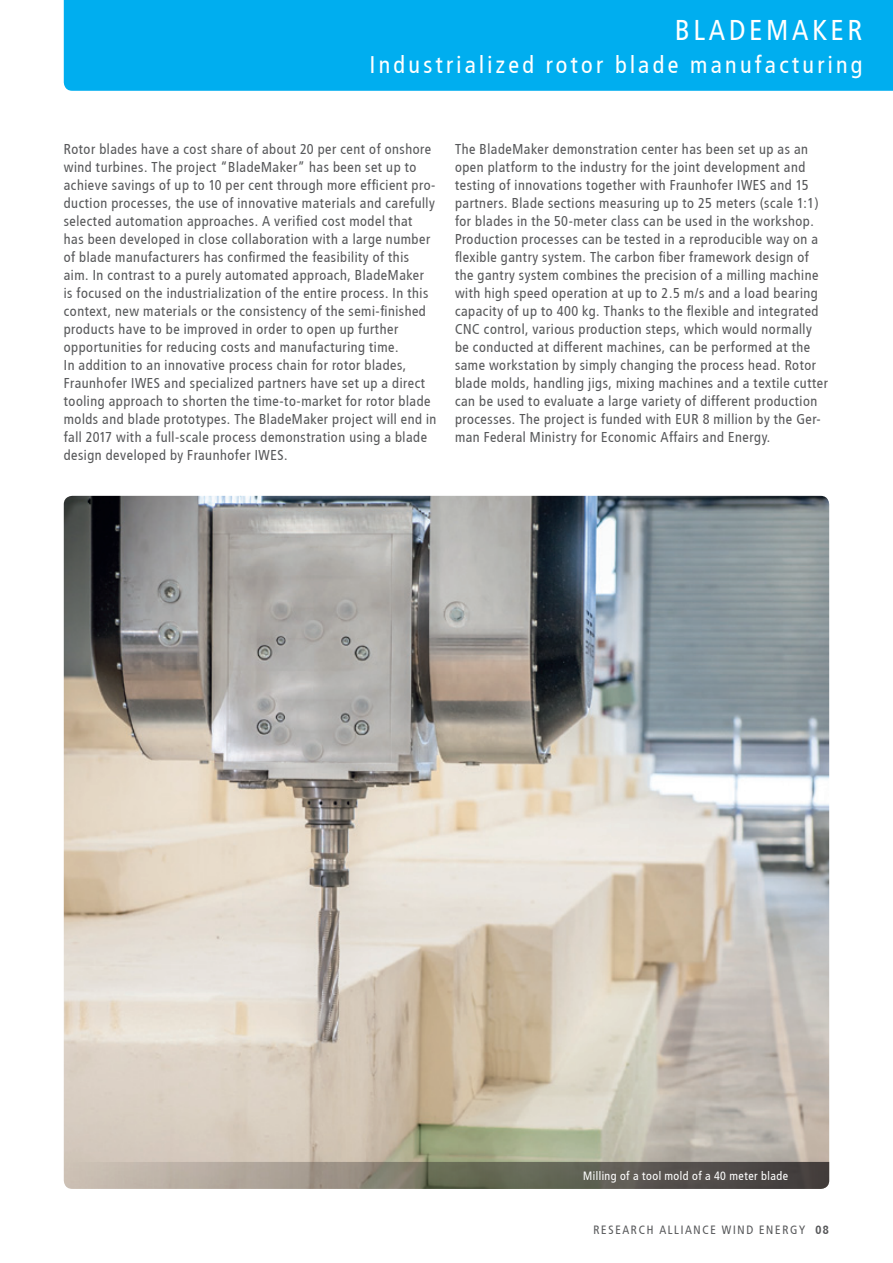
<style>
.page{position:relative;width:893px;height:1263px;background:#fff}
.page>*{position:absolute;margin:0;border:0;box-sizing:border-box;transform-origin:0 0}
.t1{font:28.5px "Transit";color:#fff}
.t2{font:24px "Transit";letter-spacing:.1em;color:#fff}
.t3{font:14.25px/18px "Transit";color:#57585a}
.t4{font:12px "Transit";color:#fff}
.t5{font:12px "Transit";color:#57585a}
.s1{font-weight:700}
</style>
<div class="page">
<div style="left:64px;top:0;width:829px;height:91px;background:#00aeef"></div>
<img style="left:64px;top:496px;width:765px;height:666px">
<svg style="left:64px;top:1162px;width:765px;height:27px;background:#807b70"></svg>
<h1 class="t1" style="left:675px;top:13px;width:18px">BLADE</h1>
<h1 class="t1" style="left:766px;top:13px;width:99px">MAKER</h1>
<h2 class="t2" style="left:370px;top:50px;width:495px">I ndustrialized rotor blade manufacturing</h2>
<p class="t3" style="left:64px;top:140px;width:374px">Rotor blades have a cost share of about 20 per cent of onshore wind turbines. The project “BladeMaker” has been set up to achieve savings of up to 10 per cent through more efficient pro&shy;duction processes, the use of innovative materials and carefully selected automation approaches. A verified cost model that has been developed in close collaboration with a large number of blade manufacturers has confirmed the feasibility of this aim. I n contrast to a purely automated approach, BladeMaker is focused on the industrialization of the entire process. I n this context, new materials or the consistency of the semi-finished products have to be improved in order to open up further opportunities for reducing costs and manufacturing time.<br>I n addition to an innovative process chain for rotor blades, Fraunhofer IWES</p>
<p class="t3" style="left:64px;top:374px;width:375px;text-indent:101px">and specialized partners have set up a direct tooling approach to shorten the time-to-market for rotor blade molds and blade prototypes. The BladeMaker project will end in fall 2017 with a full-scale process demonstration using a blade design developed by Fraunhofer IWES</p>
<p class="t3" style="left:284px;top:446px;width:5px">.</p>
<p class="t3" style="left:455px;top:140px;width:355px">The BladeMaker demonstration center has been set up as an open platform to the industry for the joint development and testing of innovations together with Fraunhofer IWES</p>
<p class="t3" style="left:455px;top:176px;width:366px;text-indent:315px">and 15 partners. Blade sections measuring up to 25 meters (scale 1:1) for blades in the 50-meter class can be used in the workshop.<br>Production processes can be tested in a reproducible way on a flexible gantry system. The carbon fiber framework design of the gantry system combines the precision of a milling machine with high speed operation at up to 2.5 m/s and a load bearing capacity of up to 400 kg. Thanks to the flexible and integrated CNC</p>
<p class="t3" style="left:455px;top:320px;width:375px;text-indent:29px">control, various production steps, which would normally be conducted at different machines, can be performed at the same workstation by simply changing the process head. Rotor blade molds, handling jigs, mixing machines and a textile cutter can be used to evaluate a large variety of different production processes. The project is funded with EU R 8 million by the Ger&shy;man Federal Ministry for Economic Affairs and Energy.</p>
<p class="t4" style="left:583px;top:1169px;width:207px">Milling of a tool mold of a 40 meter blade</p>
<p class="t5" style="left:593px;top:1223px;width:16px">RESEA</p>
<p class="t5" style="left:631px;top:1223px;width:37px">RCH ALLIANCE</p>
<p class="t5" style="left:722px;top:1223px;width:9px">WIND</p>
<p class="t5" style="left:759px;top:1223px;width:8px">ENE</p>
<p class="t5" style="left:782px;top:1223px;width:48px">RGY <span class="s1">08</span></p>
</div>
